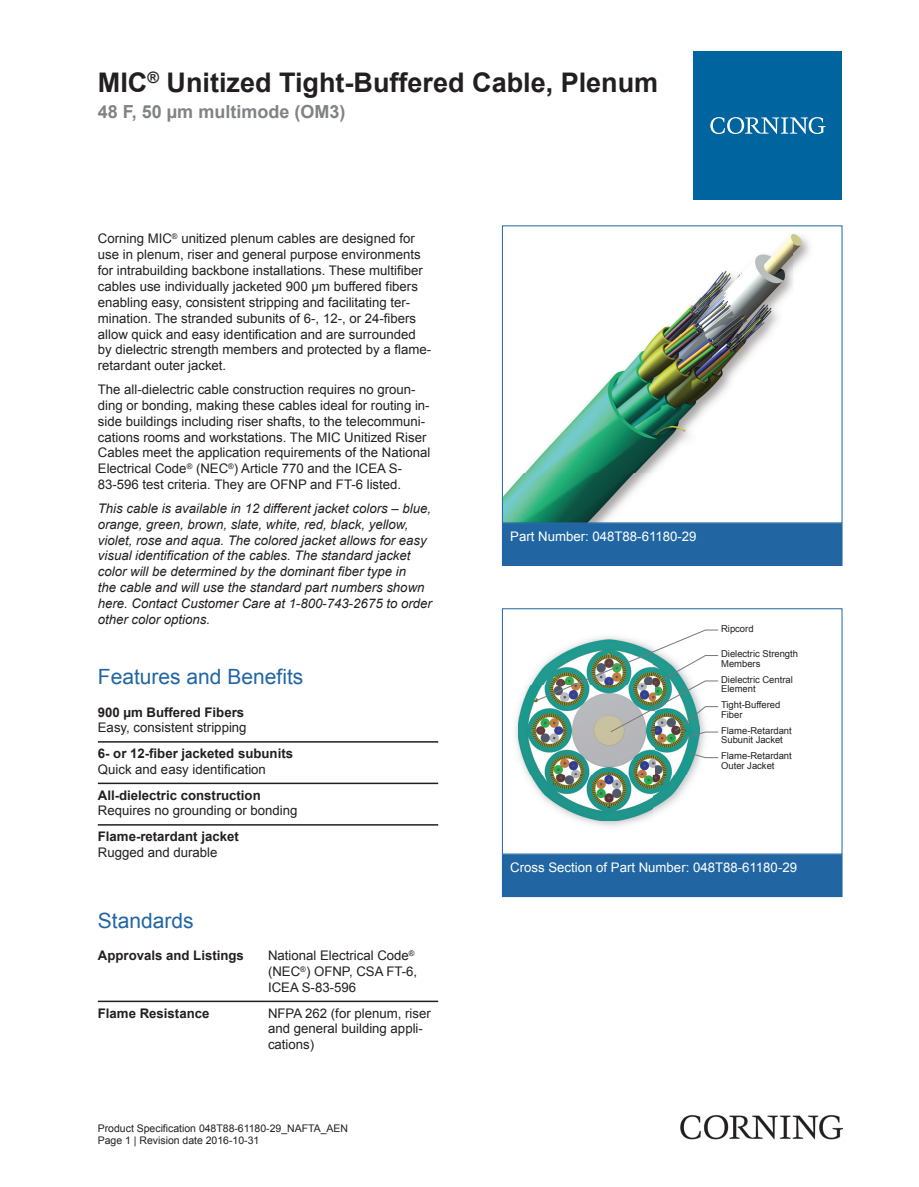
<style>
.page{position:relative;width:919px;height:1187px;background:#fff}
.page>*{position:absolute;margin:0;border:0;box-sizing:border-box;transform-origin:0 0}
.t1{font:700 27px "Arial";color:#231f20}
.t2{font:21px "Arial";color:#2166a2}
.t3{font:700 18px "Arial";color:#808285}
.t4{font:13.2px/15.9px "Arial";color:#231f20}
.t5{font:italic 13.2px/15.9px "Arial";color:#231f20}
.t6{font:700 13.2px "Arial";color:#231f20}
.t7{font:13.2px "Arial";color:#fff}
.t8{font:10.5px/12.6px "Arial";color:#231f20}
.t9{font:9.45px/9.4px "Arial";color:#231f20}
.s1{font-style:normal}
</style>
<div class="page">
<img style="left:504px;top:233px;width:306px;height:288px">
<div style="left:502px;top:225px;width:340px;height:298px;border:1px solid #2166a2"></div>
<div style="left:502px;top:523px;width:340px;height:42px;background:#2166a2"></div>
<div style="left:502px;top:523px;width:340px;height:43px;border:1px solid #2166a2"></div>
<img style="left:515px;top:716px;width:196px;height:111px">
<img style="left:518px;top:675px;width:181px;height:145px">
<svg style="left:535px;top:629px;width:183px;height:129px"></svg>
<div style="left:502px;top:608px;width:340px;height:246px;border:1px solid #2166a2"></div>
<div style="left:502px;top:854px;width:340px;height:42px;background:#2166a2"></div>
<div style="left:502px;top:854px;width:340px;height:42px;border:1px solid #2166a2"></div>
<hr style="left:98px;top:741px;width:340px;height:1px;background:#231f20">
<hr style="left:98px;top:782px;width:340px;height:2px;background:#231f20">
<hr style="left:98px;top:824px;width:340px;height:1px;background:#231f20">
<hr style="left:98px;top:1000px;width:170px;height:2px;background:#231f20">
<hr style="left:268px;top:1000px;width:170px;height:2px;background:#231f20">
<div style="left:693px;top:51px;width:149px;height:149px;background:#00649e"></div>
<svg style="left:710px;top:117px;width:115px;height:17px"></svg>
<img style="left:680px;top:1115px;width:162px;height:24px">
<h1 class="t1" style="left:98px;top:63px;width:562px">MIC<sup>®</sup> Unitized Tight-Buffered Cable, Plenum</h1>
<h3 class="t3" style="left:98px;top:99px;width:249px">48 F, 50 µm multimode (OM3)</h3>
<p class="t4" style="left:98px;top:231px;width:335px">Corning MIC<sup>®</sup> unitized plenum cables are designed for use in plenum, riser and general purpose environments for intrabuilding backbone installations. These multifiber cables use individually jacketed 900 μm buffered fibers enabling easy, consistent stripping and facilitating ter&shy;mination. The stranded subunits of 6 -, 12 -, or 24 -fibers allow quick and easy identification and are surrounded by dielectric strength members and protected by a flame - retardant outer jacket.</p>
<p class="t4" style="left:98px;top:381px;width:334px">The all -dielectric cable construction requires no groun&shy;ding or bonding, making these cables ideal for routing in&shy;side buildings including riser shafts, to the telecommuni&shy;cations rooms and workstations. The MIC Unitized Riser Cables meet the application requirements of the National Electrical Code<sup>®</sup> (NEC<sup>®</sup>) Article 770 and the ICEA S -<br>83 -596 test criteria. They are OFNP and FT -6 listed.</p>
<p class="t5" style="left:98px;top:500px;width:335px">This cable is available in 12 different jacket colors – blue, orange, green, brown, slate, white, red, black, yellow, violet, rose and aqua. The colored jacket allows for easy visual identification of the cables. The standard jacket color will be determined by the dominant fiber type in<br>the cable and will use the standard part numbers shown here. Contact Customer Care at 1 <span class="s1">-</span>800 <span class="s1">-</span>743 <span class="s1">-</span>2675 to order other color options.</p>
<h2 class="t2" style="left:98px;top:662px;width:207px">Features and Benefits</h2>
<p class="t6" style="left:98px;top:702px;width:148px">900 µm Buffered Fibers</p>
<p class="t4" style="left:98px;top:719px;width:150px">Easy, consistent stripping</p>
<p class="t6" style="left:98px;top:744px;width:197px">6- or 12-fiber jacketed subunits</p>
<p class="t4" style="left:98px;top:761px;width:170px">Quick and easy identification</p>
<p class="t6" style="left:98px;top:785px;width:164px">All-dielectric construction</p>
<p class="t4" style="left:98px;top:802px;width:201px">Requires no grounding or bonding</p>
<p class="t6" style="left:98px;top:827px;width:142px">Flame-retardant jacket</p>
<p class="t4" style="left:98px;top:844px;width:121px">Rugged and durable</p>
<p class="t7" style="left:510px;top:527px;width:188px">Part Number: 048T88-61180-29</p>
<p class="t9" style="left:721px;top:623px;width:34px">Ripcord</p>
<p class="t9" style="left:721px;top:649px;width:78px">Dielectric Strength<br>Members</p>
<p class="t9" style="left:721px;top:674px;width:73px">Dielectric Central<br>Element</p>
<p class="t9" style="left:721px;top:700px;width:61px">Tight-Buffered<br>Fiber</p>
<p class="t9" style="left:721px;top:725px;width:72px">Flame-Retardant<br>Subunit Jacket</p>
<p class="t9" style="left:721px;top:751px;width:72px">Flame-Retardant<br>Outer Jacket</p>
<h2 class="t2" style="left:98px;top:905px;width:97px">Standards</h2>
<p class="t6" style="left:98px;top:946px;width:147px">Approvals and Listings</p>
<p class="t4" style="left:268px;top:947px;width:151px">National Electrical Code<sup>® </sup>(NEC<sup>®</sup>) OFNP, CSA FT-6,<br>ICEA S-83-596</p>
<p class="t6" style="left:98px;top:1003px;width:113px">Flame Resistance</p>
<p class="t4" style="left:268px;top:1004px;width:164px">NFPA 262 (for plenum, riser and general building appli&shy;cations)</p>
<p class="t8" style="left:98px;top:1121px;width:252px">Product Specification 048T88-61180-29_NAFTA_AEN<br>Page 1 | Revision date 2016-10-31</p>
<p class="t7" style="left:510px;top:858px;width:288px">Cross Section of Part Number: 048T88-61180-29</p>
</div>
